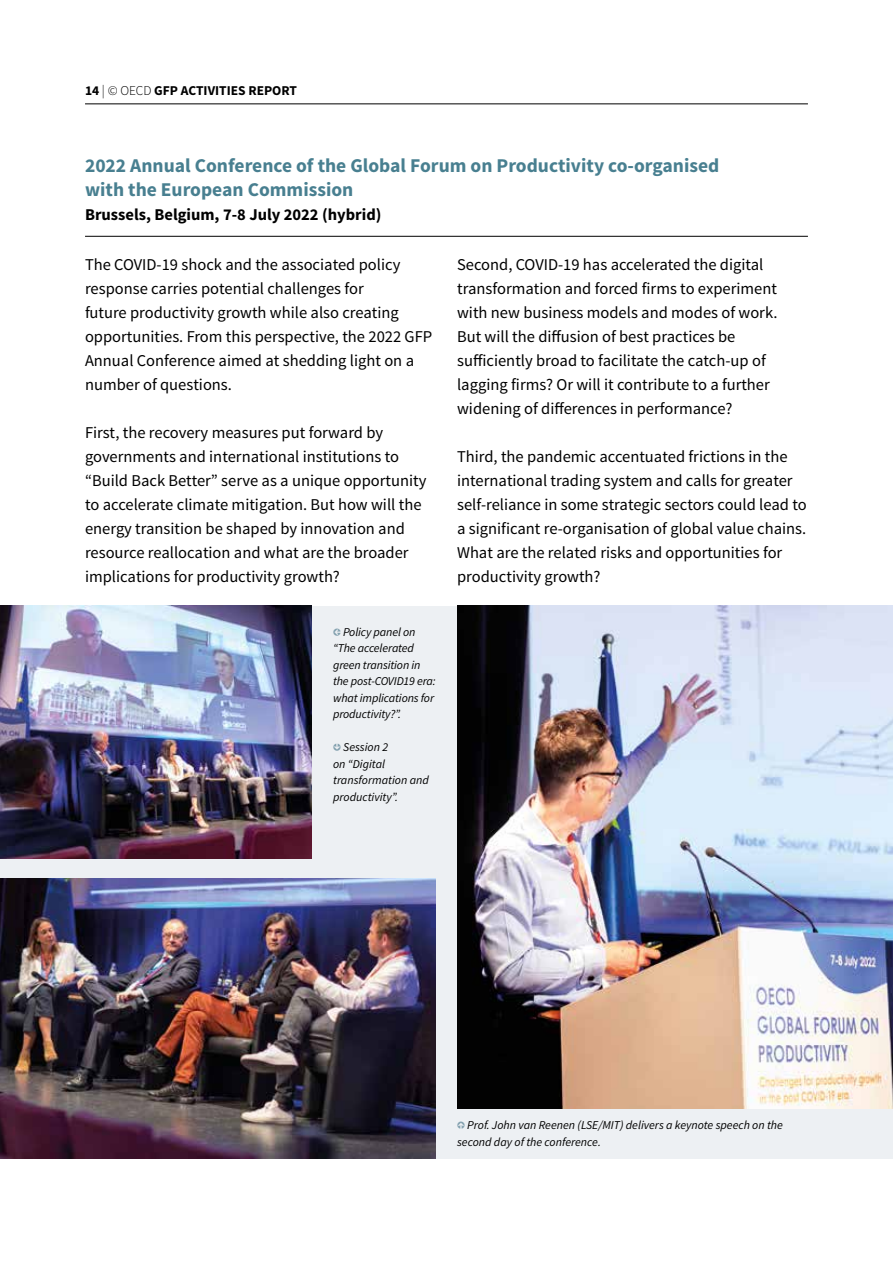
<style>
.page{position:relative;width:893px;height:1263px;background:#fff}
.page>*{position:absolute;margin:0;border:0;box-sizing:border-box;transform-origin:0 0}
.t1{font:700 19.5px/24px "Source Sans Pro";color:#487f90}
.t2{font:16.5px/24px "Source Sans Pro";color:#000}
.t3{font:700 16.5px "Source Sans Pro";color:#000}
.t4{font:700 13.5px "Source Sans Pro";color:#000}
.t5{font:italic 12px/16.5px "Source Sans Pro";letter-spacing:-.01em;color:#000}
.s1{font-weight:300}
.s2{font-family:"Officina Display ITC Arrows";font-style:normal;font-size:11.25px;color:#82a0ae}
</style>
<div class="page">
<div style="left:0;top:606px;width:893px;height:552px;background:#edf0f3"></div>
<img style="left:0;top:606px;width:312px;height:252px">
<img style="left:0;top:878px;width:436px;height:280px">
<img style="left:457px;top:606px;width:436px;height:503px">
<hr style="left:85px;top:104px;width:723px;height:1px;background:#000">
<hr style="left:85px;top:236px;width:723px;height:1px;background:#000">
<p class="t4" style="left:85px;top:82px;width:213px">14 <span class="s1">| © OECD</span> GFP ACTIVITIES REPORT</p>
<p class="t1" style="left:85px;top:154px;width:636px">2022 Annual Conference of the Global Forum on Productivity co-organised with the European Commission</p>
<p class="t3" style="left:85px;top:204px;width:298px">Brussels, Belgium, 7-8 July 2022 (hybrid)</p>
<p class="t2" style="left:85px;top:253px;width:349px">The COVID-19 shock and the associated policy response carries potential challenges for<br>future productivity growth while also creating opportunities. From this perspective, the 2022 GFP Annual Conference aimed at shedding light on a number of questions.</p>
<p class="t2" style="left:85px;top:421px;width:343px">First, the recovery measures put forward by governments and international institutions to “Build Back Better” serve as a unique opportunity to accelerate climate mitigation. But how will the energy transition be shaped by innovation and resource reallocation and what are the broader implications for productivity growth?</p>
<p class="t2" style="left:457px;top:253px;width:322px">Second, COVID-19 has accelerated the digital transformation and forced firms to experiment with new business models and modes of work.<br>But will the diffusion of best practices be sufficiently broad to facilitate the catch-up of lagging firms? Or will it contribute to a further widening of differences in performance?</p>
<p class="t2" style="left:457px;top:445px;width:351px">Third, the pandemic accentuated frictions in the international trading system and calls for greater self-reliance in some strategic sectors could lead to a significant re-organisation of global value chains.<br>What are the related risks and opportunities for productivity growth?</p>
<p class="t5" style="left:333px;top:623px;width:104px"><span class="s2">J</span> Policy panel on “The accelerated green transition in the post-COVID19 era: what implications for productivity?”.</p>
<p class="t5" style="left:333px;top:739px;width:97px"><span class="s2">K</span> Session 2<br>on “Digital transformation and productivity”.</p>
<p class="t5" style="left:457px;top:1117px;width:327px"><span class="s2">L</span> Prof. John van Reenen (LSE/MIT) delivers a keynote speech on the second day of the conference.</p>
</div>
